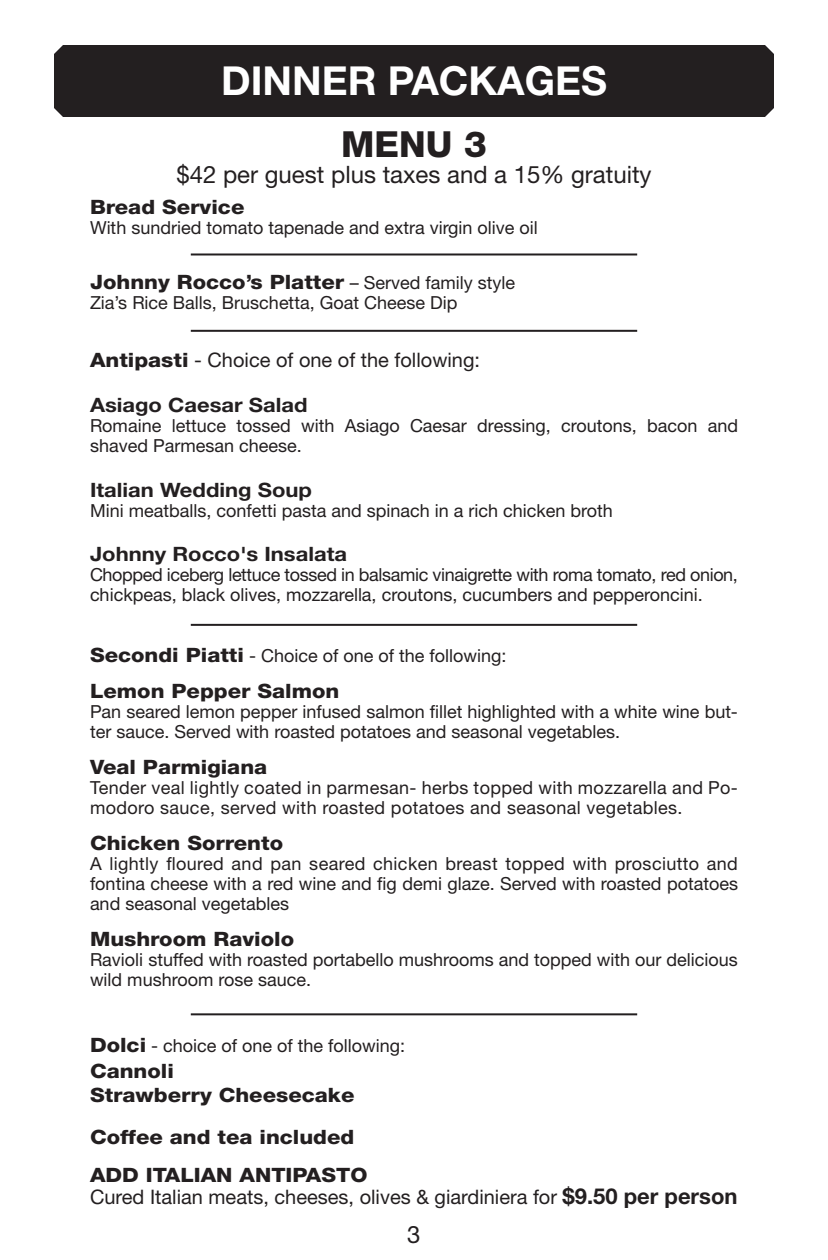
<style>
.page{position:relative;width:828px;height:1260px;background:#fff}
.page>*{position:absolute;margin:0;border:0;box-sizing:border-box;transform-origin:0 0}
.t1{font:700 40px "Helvetica Neue";color:#fff}
.t2{font:800 36px "Helvetica Neue";color:#231f20}
.t3{font:24px "Helvetica Neue";color:#231f20}
.t4{font:20px "Helvetica Neue";color:#231f20}
.t5{font:800 19.8px "Helvetica Neue";color:#231f20;scale:1.11 1}
.t6{font:700 19.8px "Helvetica Neue";color:#231f20;scale:1.11 1}
.t7{font:18px/20px "Helvetica Neue";color:#231f20}
.t8{font:18px/20px "Helvetica Neue";letter-spacing:-.02em;color:#231f20}
.t9{font:18px/20px "Helvetica Neue";letter-spacing:.02em;color:#231f20}
.s1{font-weight:400;font-size:18px}
.s2{font-weight:800;font-size:19.8px}
.s3{font-weight:700;font-size:22px}
</style>
<div class="page">
<div style="left:54px;top:45px;width:720px;height:72px;background:#231f20"></div>
<hr style="left:191px;top:253px;width:446px;height:2px;background:#231f20">
<hr style="left:191px;top:330px;width:446px;height:2px;background:#231f20">
<hr style="left:191px;top:624px;width:446px;height:2px;background:#231f20">
<hr style="left:191px;top:1013px;width:446px;height:2px;background:#231f20">
<p class="t1" style="left:221px;top:56px;width:387px">DINNER PACKAGES</p>
<p class="t2" style="left:341px;top:123px;width:147px">MENU 3</p>
<p class="t3" style="left:176px;top:160px;width:477px">$42 per guest plus taxes and a 15% gratuity</p>
<p class="t5" style="left:90px;top:195px;width:141px">Bread Service</p>
<p class="t7" style="left:90px;top:217px;width:449px">With sundried tomato tapenade and extra virgin olive oil</p>
<p class="t5" style="left:90px;top:270px;width:385px">Johnny Rocco’s Platter <span class="s1">– Served family style</span></p>
<p class="t7" style="left:90px;top:292px;width:369px">Zia’s Rice Balls, Bruschetta, Goat Cheese Dip</p>
<p class="t4" style="left:90px;top:348px;width:392px"><span class="s2">Antipasti</span> - Choice of one of the following:</p>
<p class="t6" style="left:90px;top:392px;width:197px">Asiago Caesar Salad</p>
<p class="t7" style="left:90px;top:415px;width:650px">Romaine lettuce tossed with Asiago Caesar dressing, croutons, bacon and shaved Parmesan cheese.</p>
<p class="t6" style="left:90px;top:477px;width:201px">Italian Wedding Soup</p>
<p class="t7" style="left:90px;top:500px;width:524px">Mini meatballs, confetti pasta and spinach in a rich chicken broth</p>
<p class="t6" style="left:90px;top:542px;width:233px">Johnny Rocco's Insalata</p>
<p class="t8" style="left:90px;top:565px;width:649px">Chopped iceberg lettuce tossed in balsamic vinaigrette with roma tomato, red onion, chickpeas, black olives, mozzarella, croutons, cucumbers and pepperoncini.</p>
<p class="t7" style="left:90px;top:645px;width:418px"><span class="s2">Secondi Piatti</span> - Choice of one of the following:</p>
<p class="t5" style="left:90px;top:679px;width:226px">Lemon Pepper Salmon</p>
<p class="t7" style="left:90px;top:701px;width:650px">Pan seared lemon pepper infused salmon fillet highlighted with a white wine but&shy;ter sauce. Served with roasted potatoes and seasonal vegetables.</p>
<p class="t5" style="left:90px;top:755px;width:161px">Veal Parmigiana</p>
<p class="t9" style="left:90px;top:777px;width:650px">Tender veal lightly coated in parmesan- herbs topped with mozzarella and Po&shy;modoro sauce, served with roasted potatoes and seasonal vegetables.</p>
<p class="t5" style="left:90px;top:831px;width:176px">Chicken Sorrento</p>
<p class="t7" style="left:90px;top:853px;width:650px;text-align:justify">A lightly floured and pan seared chicken breast topped with prosciutto and fontina cheese with a red wine and fig demi glaze. Served with roasted potatoes and seasonal vegetables</p>
<p class="t5" style="left:90px;top:927px;width:185px">Mushroom Raviolo</p>
<p class="t7" style="left:90px;top:949px;width:649px">Ravioli stuffed with roasted portabello mushrooms and topped with our delicious wild mushroom rose sauce.</p>
<p class="t7" style="left:90px;top:1035px;width:317px"><span class="s2">Dolci</span> - choice of one of the following:</p>
<p class="t5" style="left:90px;top:1059px;width:77px">Cannoli</p>
<p class="t5" style="left:90px;top:1083px;width:240px">Strawberry Cheesecake</p>
<p class="t5" style="left:90px;top:1125px;width:240px">Coffee and tea included</p>
<p class="t5" style="left:90px;top:1163px;width:252px">ADD ITALIAN ANTIPASTO</p>
<p class="t4" style="left:90px;top:1185px;width:649px">Cured Italian meats, cheeses, olives &amp; giardiniera for <span class="s3">$9.50 per person</span></p>
<p class="t3" style="left:407px;top:1220px;width:15px">3</p>
</div>
